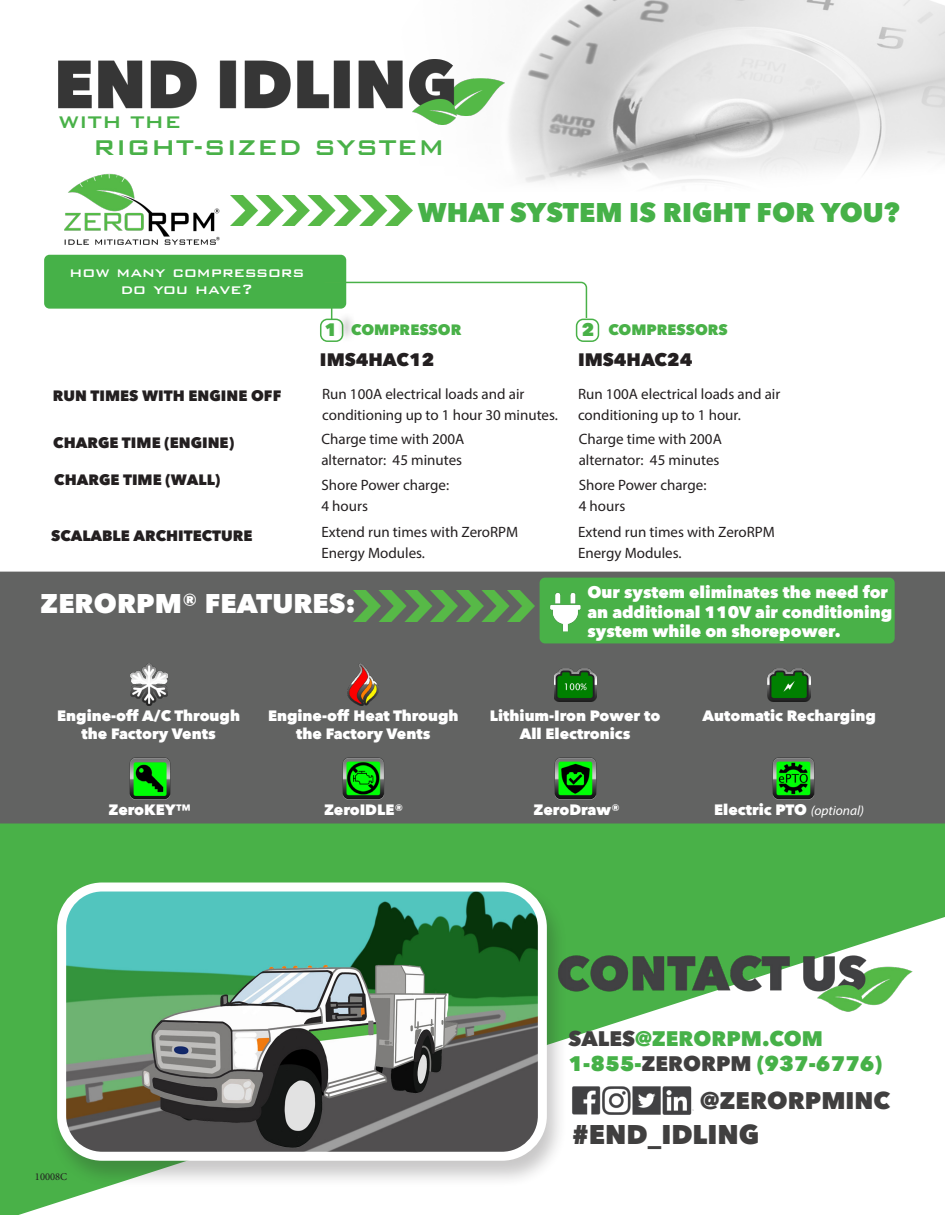
<style>
.page{position:relative;width:945px;height:1215px;background:#fff}
.page>*{position:absolute;margin:0;border:0;box-sizing:border-box;transform-origin:0 0}
.t1{font:500 28.5px "Bank Gothic BT";color:#49b148}
.t2{font:800 27px "Avenir Next";color:#46b148}
.t3{font:800 27px "Avenir Next";color:#fff}
.t4{font:800 27px "Avenir Next";color:#403f3f}
.t5{font:800 24px "Avenir Next";color:#403f3f}
.t6{font:500 22.5px "Bank Gothic BT";color:#49b148}
.t7{font:800 21px "Avenir Next";color:#46b148}
.t8{font:500 18px "Bank Gothic BT";color:#fff}
.t9{font:800 18px "Avenir Next";color:#231f20}
.t10{font:800 18px "Avenir Next";color:#49b148}
.t11{font:800 16.5px/19.8px "Avenir Next";color:#fff}
.t12{font:15px "Myriad Pro";color:#231f20}
.t13{font:800 15px "Avenir Next";color:#fff}
.t14{font:800 15px "Avenir Next";color:#231f20}
.t15{font:800 15px "Avenir Next";color:#49b148}
.t16{font:10.5px "Minion Pro";color:#231f20}
.s1{font-family:"Myriad Pro";font-weight:400;font-style:italic;font-size:13.5px}
.s2{color:#403f3f}
</style>
<div class="page">
<img style="left:0;top:0;width:945px;height:572px">
<img style="left:53px;top:173px;width:172px;height:75px">
<img style="left:58px;top:59px;width:447px;height:65px">
<div style="left:0;top:572px;width:945px;height:252px;background:#626362"></div>
<svg style="left:0;top:824px;width:945px;height:391px;fill:#49b148"></svg>
<div style="left:44px;top:255px;width:302px;height:54px;background:#46b148;border-radius:5px"></div>
<img style="left:231px;top:196px;width:181px;height:30px">
<div style="left:320px;top:319px;width:23px;height:23px;border:2px solid #49b148;border-radius:7px"></div>
<div style="left:576px;top:319px;width:23px;height:23px;border:2px solid #49b148;border-radius:7px"></div>
<img style="left:130px;top:664px;width:37px;height:42px">
<img style="left:129px;top:758px;width:42px;height:42px">
<img style="left:348px;top:664px;width:30px;height:42px">
<img style="left:343px;top:758px;width:42px;height:42px">
<img style="left:554px;top:668px;width:42px;height:33px">
<img style="left:554px;top:758px;width:42px;height:42px">
<img style="left:768px;top:668px;width:42px;height:33px">
<img style="left:773px;top:758px;width:42px;height:42px">
<svg style="left:338px;top:320px;width:18px;height:22px"></svg>
<svg style="left:323px;top:281px;width:265px;height:39px"></svg>
<img style="left:354px;top:591px;width:181px;height:30px">
<div style="left:540px;top:578px;width:355px;height:65px;background:#49b148;border-radius:5px"></div>
<img style="left:550px;top:592px;width:31px;height:40px">
<img style="left:568px;top:944px;width:346px;height:75px">
<img style="left:568px;top:1085px;width:143px;height:31px">
<div style="left:49px;top:881px;width:519px;height:307px;background:#231f20;opacity:.25"></div>
<img style="left:62px;top:887px;width:480px;height:268px">
<div style="left:57px;top:883px;width:490px;height:278px;border:9px solid #fff;border-radius:40px"></div>
<p class="t6" style="left:58px;top:110px;width:124px">WITH THE</p>
<p class="t1" style="left:93px;top:132px;width:353px">RIGHT-SIZED SYSTEM</p>
<p class="t2" style="left:418px;top:196px;width:483px">WHAT SYSTEM IS RIGHT FOR YOU?</p>
<p class="t8" style="left:70px;top:263px;width:236px">how many compressors</p>
<p class="t8" style="left:121px;top:279px;width:134px">do you have?</p>
<p class="t14" style="left:53px;top:387px;width:230px">RUN TIMES WITH ENGINE OFF</p>
<p class="t14" style="left:53px;top:433px;width:182px">CHARGE TIME (ENGINE)</p>
<p class="t14" style="left:54px;top:471px;width:168px">CHARGE TIME (WALL)</p>
<p class="t10" style="left:324px;top:319px;width:14px">1</p>
<p class="t10" style="left:582px;top:319px;width:14px">2</p>
<p class="t15" style="left:351px;top:320px;width:112px">COMPRESSOR</p>
<p class="t15" style="left:608px;top:320px;width:121px">COMPRESSORS</p>
<p class="t9" style="left:320px;top:348px;width:116px">IMS4HAC12</p>
<p class="t9" style="left:578px;top:348px;width:116px">IMS4HAC24</p>
<p class="t12" style="left:322px;top:385px;width:204px">Run 100A electrical loads and air</p>
<p class="t12" style="left:322px;top:406px;width:237px">conditioning up to 1 hour 30 minutes.</p>
<p class="t12" style="left:321px;top:430px;width:145px">Charge time with 200A</p>
<p class="t12" style="left:321px;top:451px;width:142px">alternator: 45 minutes</p>
<p class="t12" style="left:321px;top:476px;width:129px">Shore Power charge:</p>
<p class="t12" style="left:321px;top:497px;width:48px">4 hours</p>
<p class="t12" style="left:578px;top:385px;width:204px">Run 100A electrical loads and air</p>
<p class="t12" style="left:578px;top:406px;width:164px">conditioning up to 1 hour.</p>
<p class="t12" style="left:579px;top:430px;width:145px">Charge time with 200A</p>
<p class="t12" style="left:579px;top:451px;width:142px">alternator: 45 minutes</p>
<p class="t12" style="left:579px;top:476px;width:129px">Shore Power charge:</p>
<p class="t12" style="left:579px;top:497px;width:48px">4 hours</p>
<p class="t14" style="left:51px;top:526px;width:203px">SCALABLE ARCHITECTURE</p>
<p class="t12" style="left:321px;top:523px;width:198px">Extend run times with ZeroRPM</p>
<p class="t12" style="left:321px;top:544px;width:105px">Energy Modules.</p>
<p class="t3" style="left:40px;top:587px;width:317px">ZERORPM® FEATURES:</p>
<p class="t12" style="left:578px;top:523px;width:198px">Extend run times with ZeroRPM</p>
<p class="t12" style="left:578px;top:544px;width:105px">Energy Modules.</p>
<p class="t11" style="left:588px;top:582px;width:306px">Our system eliminates the need for an additional 110V air conditioning system while on shorepower.</p>
<p class="t13" style="left:57px;top:706px;width:184px">Engine-off A/C Through</p>
<p class="t13" style="left:82px;top:724px;width:136px">the Factory Vents</p>
<p class="t13" style="left:109px;top:800px;width:84px">ZeroKEY™</p>
<p class="t13" style="left:268px;top:706px;width:192px">Engine-off Heat Through</p>
<p class="t13" style="left:296px;top:724px;width:136px">the Factory Vents</p>
<p class="t13" style="left:324px;top:800px;width:81px">ZeroIDLE®</p>
<p class="t13" style="left:490px;top:706px;width:172px">Lithium-Iron Power to</p>
<p class="t13" style="left:520px;top:724px;width:112px">All Electronics</p>
<p class="t13" style="left:534px;top:800px;width:88px">ZeroDraw®</p>
<p class="t13" style="left:703px;top:706px;width:175px">Automatic Recharging</p>
<p class="t13" style="left:714px;top:800px;width:151px">Electric PTO <span class="s1">(optional)</span></p>
<p class="t16" style="left:35px;top:1169px;width:34px">10008C</p>
<p class="t7" style="left:569px;top:1025px;width:256px"><span class="s2">SALES</span>@ZERORPM.COM</p>
<p class="t7" style="left:569px;top:1050px;width:315px">1-855-<span class="s2">ZERORPM</span> (937-6776)</p>
<p class="t5" style="left:700px;top:1086px;width:191px">@ZERORPMINC</p>
<p class="t4" style="left:572px;top:1118px;width:189px">#END_IDLING</p>
</div>
